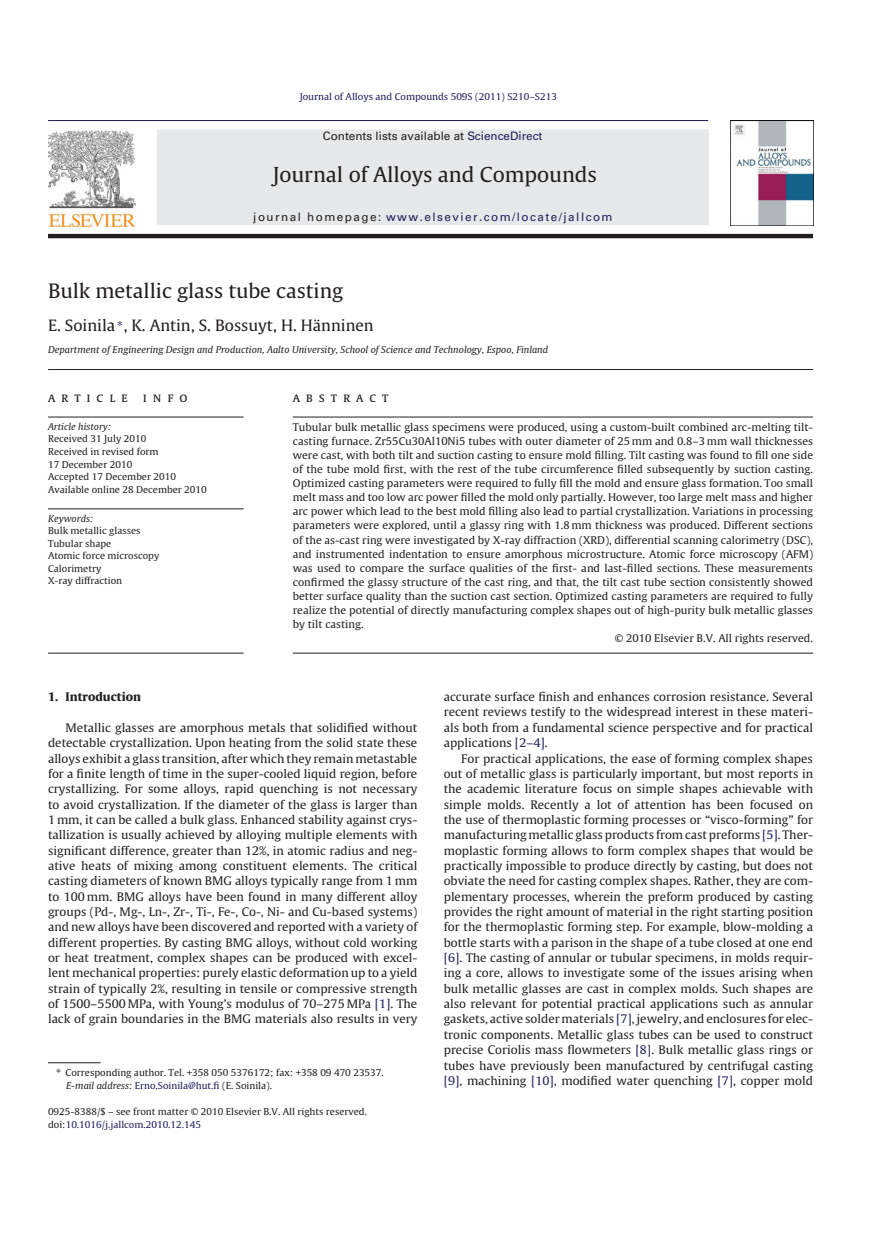
<style>
.page{position:relative;width:874px;height:1241px;background:#fff}
.page>*{position:absolute;margin:0;border:0;box-sizing:border-box;transform-origin:0 0}
.t1{font:20.47px "One Gulliver A";color:#231f20}
.t2{font:19.78px "Gulliver RM";color:#231f20}
.t3{font:15.58px "Gulliver RM";color:#231f20}
.t4{font:13.12px "Gulliver SC Os F";letter-spacing:.445em;color:#231f20}
.t5{font:11.72px/15.4px "Gulliver RM";color:#231f20;text-align:justify}
.t6{font:11.72px "Univers";letter-spacing:.125em;color:#201e5e}
.t7{font:11.72px "Univers";color:#231f20}
.t8{font:11.72px "Gulliver BL";color:#231f20}
.t9{font:10.5px/14px "Gulliver RM";color:#231f20;text-align:justify}
.t10{font:10.5px "One Gulliver A";color:#231f20}
.t11{font:9.28px/12.6px "Gulliver RM";color:#231f20}
.t12{font:9.28px "Gulliver IT";color:#231f20}
.t13{font:9.28px "One Gulliver A";color:#231f20}
.t14{font:9.28px "Gulliver RM";color:#201e5e}
.s1{font-family:"One Gulliver A"}
.s2{color:#201e5e}
.s3{color:#231f20}
.s4{font-family:"Gulliver IT"}
.s5{font-family:"Gulliver RM"}
</style>
<div class="page">
<hr style="left:48px;top:120px;width:660px;height:1px;background:#201e5e">
<div style="left:157px;top:129px;width:551px;height:96px;background:#e7e8e9"></div>
<img style="left:48px;top:130px;width:88px;height:96px">
<img style="left:730px;top:120px;width:83px;height:105px">
<hr style="left:48px;top:234px;width:764px;height:4px;background:#231f20">
<hr style="left:48px;top:369px;width:764px;height:1px;background:#231f20">
<hr style="left:48px;top:417px;width:195px;height:1px;background:#231f20">
<hr style="left:48px;top:508px;width:195px;height:1px;background:#231f20">
<hr style="left:293px;top:417px;width:519px;height:1px;background:#231f20">
<hr style="left:48px;top:653px;width:195px;height:1px;background:#231f20">
<hr style="left:293px;top:653px;width:519px;height:1px;background:#231f20">
<hr style="left:48px;top:1062px;width:53px;height:1px;background:#231f20">
<p class="t14" style="left:299px;top:93px;width:259px">Journal of Alloys and Compounds <span class="s1">509S (2011) S210–S213</span></p>
<p class="t7" style="left:323px;top:131px;width:221px">Contents lists available at <span class="s2">ScienceDirect</span></p>
<h1 class="t1" style="left:273px;top:166px;width:326px">Journal of Alloys and Compounds</h1>
<p class="t6" style="left:253px;top:213px;width:361px"><span class="s3">journal homepage:</span> www.elsevier.com/locate/jallcom</p>
<h2 class="t2" style="left:48px;top:283px;width:296px">Bulk metallic glass tube casting</h2>
<h3 class="t3" style="left:48px;top:319px;width:327px">E. Soinila <sup>∗</sup>, K. Antin, S. Bossuyt, H. Hänninen</h3>
<p class="t12" style="left:48px;top:346px;width:501px">Department of Engineering Design and Production, Aalto University, School of Science and Technology, Espoo, Finland</p>
<p class="t4" style="left:48px;top:389px;width:141px">article info</p>
<p class="t12" style="left:48px;top:422px;width:65px">Article history:</p>
<p class="t11" style="left:48px;top:433px;width:129px">Received 31 July 2010<br>Received in revised form<br>17 December 2010<br>Accepted 17 December 2010</p>
<p class="t13" style="left:48px;top:485px;width:160px">Available online 28 December 2010</p>
<p class="t12" style="left:48px;top:514px;width:47px">Keywords:</p>
<p class="t11" style="left:48px;top:525px;width:113px">Bulk metallic glasses<br>Tubular shape<br>Atomic force microscopy<br>Calorimetry<br>X-ray diffraction</p>
<p class="t4" style="left:293px;top:389px;width:97px">abstract</p>
<p class="t9" style="left:293px;top:421px;width:521px">Tubular bulk metallic glass specimens were produced, using a custom-built combined arc-melting tilt&shy;casting furnace. Zr55Cu30Al10Ni5 tubes with outer diameter of 25 mm and 0.8–3 mm wall thicknesses were cast, with both tilt and suction casting to ensure mold filling. Tilt casting was found to fill one side of the tube mold first, with the rest of the tube circumference filled subsequently by suction casting.<br>Optimized casting parameters were required to fully fill the mold and ensure glass formation. Too small melt mass and too low arc power filled the mold only partially. However, too large melt mass and higher arc power which lead to the best mold filling also lead to partial crystallization. Variations in processing parameters were explored, until a glassy ring with 1.8 mm thickness was produced. Different sections of the as-cast ring were investigated by X-ray diffraction (XRD), differential scanning calorimetry (DSC), and instrumented indentation to ensure amorphous microstructure. Atomic force microscopy (AFM) was used to compare the surface qualities of the first- and last-filled sections. These measurements confirmed the glassy structure of the cast ring, and that, the tilt cast tube section consistently showed better surface quality than the suction cast section. Optimized casting parameters are required to fully realize the potential of directly manufacturing complex shapes out of high-purity bulk metallic glasses by tilt casting.</p>
<p class="t10" style="left:614px;top:633px;width:200px">© 2010 Elsevier B.V. All rights reserved.</p>
<p class="t8" style="left:48px;top:691px;width:94px">1. Introduction</p>
<p class="t5" style="left:48px;top:721px;width:371px;text-indent:18px">Metallic glasses are amorphous metals that solidified without detectable crystallization. Upon heating from the solid state these alloys exhibit a glass transition, after which they remain metastable for a finite length of time in the super-cooled liquid region, before crystallizing. For some alloys, rapid quenching is not necessary to avoid crystallization. If the diameter of the glass is larger than 1 mm, it can be called a bulk glass. Enhanced stability against crys&shy;tallization is usually achieved by alloying multiple elements with significant difference, greater than 12%, in atomic radius and neg&shy;ative heats of mixing among constituent elements. The critical casting diameters of known BMG alloys typically range from 1 mm to 100 mm. BMG alloys have been found in many different alloy groups (Pd-, Mg-, Ln-, Zr-, Ti-, Fe-, Co-, Ni- and Cu-based systems) and new alloys have been discovered and reported with a variety of different properties. By casting BMG alloys, without cold working or heat treatment, complex shapes can be produced with excel&shy;lent mechanical properties: purely elastic deformation up to a yield strain of typically 2%, resulting in tensile or compressive strength of 1500–5500 MPa, with Young’s modulus of 70–275 MPa <span class="s2">[1]</span>. The lack of grain boundaries in the BMG materials also results in very</p>
<p class="t11" style="left:66px;top:1067px;width:319px;text-indent:-10px"><sup>∗</sup> Corresponding author. Tel. +358 050 5376172; fax: +358 09 470 23537.<br><span class="s4">E-mail address:</span> <span class="s2">Erno.Soinila@hut.fi</span> (E. Soinila).</p>
<p class="t13" style="left:48px;top:1108px;width:320px"><span class="s5">0925-8388/$ – see front matter</span> © 2010 Elsevier B.V. All rights reserved.</p>
<p class="t14" style="left:48px;top:1120px;width:154px"><span class="s3">doi:</span>10.1016/j.jallcom.2010.12.145</p>
<p class="t5" style="left:443px;top:690px;width:371px">accurate surface finish and enhances corrosion resistance. Several recent reviews testify to the widespread interest in these materi&shy;als both from a fundamental science perspective and for practical applications <span class="s2">[2–4]</span>.</p>
<p class="t5" style="left:443px;top:751px;width:371px;text-indent:18px">For practical applications, the ease of forming complex shapes out of metallic glass is particularly important, but most reports in the academic literature focus on simple shapes achievable with simple molds. Recently a lot of attention has been focused on the use of thermoplastic forming processes or “visco-forming” for manufacturingmetallic glass products from cast preforms <span class="s2">[5]</span>. Ther&shy;moplastic forming allows to form complex shapes that would be practically impossible to produce directly by casting, but does not obviate the need for casting complex shapes. Rather, they are com&shy;plementary processes, wherein the preform produced by casting provides the right amount of material in the right starting position for the thermoplastic forming step. For example, blow-molding a bottle starts with a parison in the shape of a tube closed at one end <span class="s2">[6]</span>. The casting of annular or tubular specimens, in molds requir&shy;ing a core, allows to investigate some of the issues arising when bulk metallic glasses are cast in complex molds. Such shapes are also relevant for potential practical applications such as annular gaskets, active solder materials <span class="s2">[7]</span>, jewelry, and enclosures for elec&shy;tronic components. Metallic glass tubes can be used to construct precise Coriolis mass flowmeters <span class="s2">[8]</span>. Bulk metallic glass rings or tubes have previously been manufactured by centrifugal casting <span class="s2">[9]</span>, machining <span class="s2">[10]</span>, modified water quenching <span class="s2">[7]</span>, copper mold</p>
</div>
